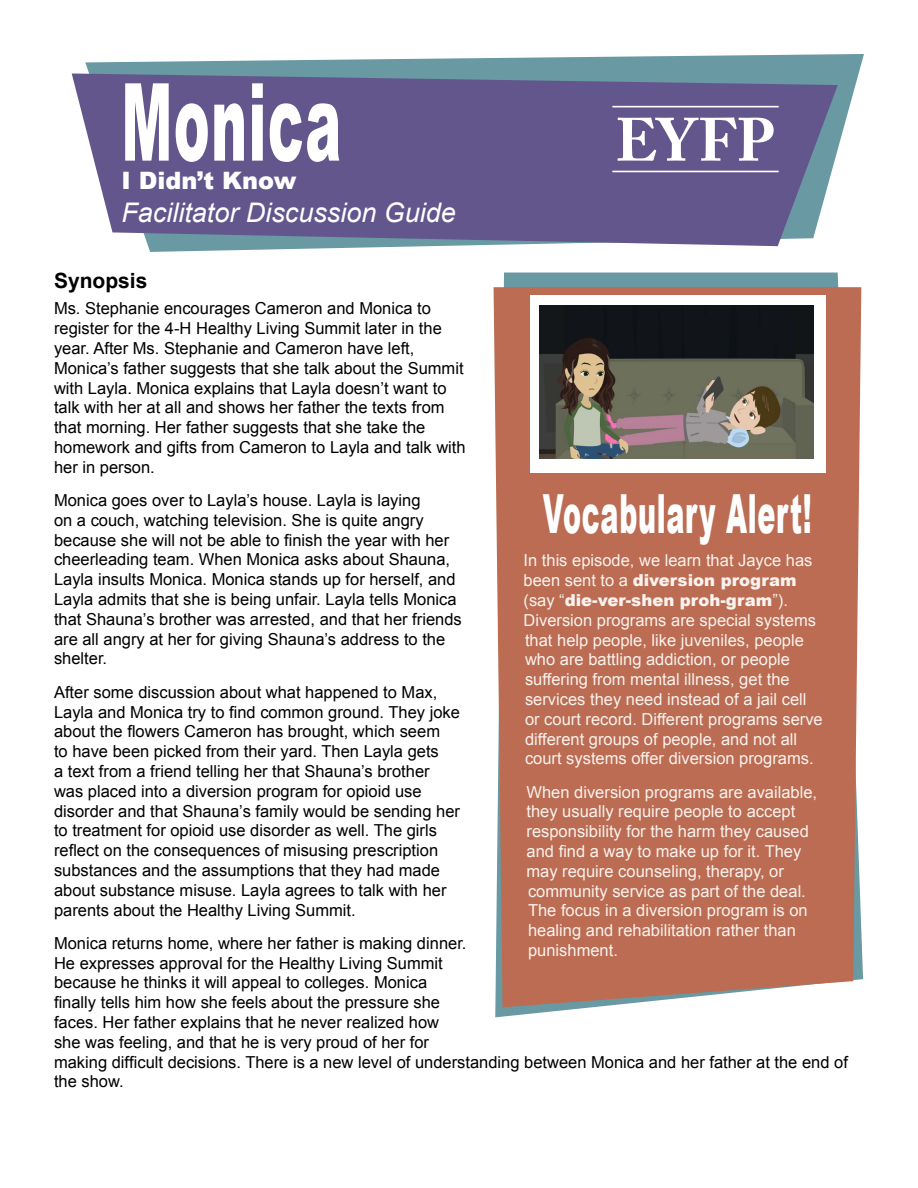
<style>
.page{position:relative;width:918px;height:1188px;background:#fff}
.page>*{position:absolute;margin:0;border:0;box-sizing:border-box;transform-origin:0 0}
.t1{font:900 108px "Arial";letter-spacing:.025em;color:#fff;scale:.5 1}
.t2{font:900 54px "Arial";letter-spacing:.025em;color:#fff;scale:.5 1}
.t3{font:italic 27px "Arial";color:#fff}
.t4{font:900 24px "Arial";color:#fff}
.Subheading{font:700 21px "Arial";color:#000}
.Opening_Text{font:16.5px/19.8px "Arial";color:#000}
.Opening_Text-2{font:16.5px/19.8px "Arial";color:#f9f2ee}
.s1{font-weight:900}
</style>
<div class="page">
<svg style="left:85px;top:54px;width:779px;height:198px;fill:#6999a2"></svg>
<svg style="left:72px;top:73px;width:766px;height:173px;background:#6a6494"></svg>
<svg style="left:618px;top:117px;width:156px;height:44px"></svg>
<hr style="left:612px;top:106px;width:167px;height:1px;background:#fff">
<hr style="left:612px;top:171px;width:167px;height:1px;background:#fff">
<svg style="left:495px;top:273px;width:368px;height:744px;fill:#6999a2"></svg>
<div style="left:494px;top:287px;width:367px;height:720px;background:#bb6c52"></div>
<div style="left:530px;top:295px;width:296px;height:177px;background:#fff"></div>
<img style="left:539px;top:306px;width:274px;height:152px">
<p class="t1" style="left:121px;top:44px;width:441px">Monica</p>
<p class="t4" style="left:121px;top:163px;width:177px">I Didn’t Know</p>
<p class="t3" style="left:121px;top:195px;width:336px">Facilitator Discussion Guide</p>
<p class="Subheading" style="left:54px;top:267px;width:95px">Synopsis</p>
<p class="Opening_Text" style="left:54px;top:299px;width:413px">Ms. Stephanie encourages Cameron and Monica to register for the 4-H Healthy Living Summit later in the year. After Ms. Stephanie and Cameron have left, Monica’s father suggests that she talk about the Summit with Layla. Monica explains that Layla doesn’t want to talk with her at all and shows her father the texts from that morning. Her father suggests that she take the homework and gifts from Cameron to Layla and talk with her in person.</p>
<p class="Opening_Text" style="left:54px;top:491px;width:409px">Monica goes over to Layla’s house. Layla is laying<br>on a couch, watching television. She is quite angry because she will not be able to finish the year with her cheerleading team. When Monica asks about Shauna, Layla insults Monica. Monica stands up for herself, and Layla admits that she is being unfair. Layla tells Monica that Shauna’s brother was arrested, and that her friends are all angry at her for giving Shauna’s address to the shelter.</p>
<p class="Opening_Text" style="left:54px;top:682px;width:408px">After some discussion about what happened to Max, Layla and Monica try to find common ground. They joke about the flowers Cameron has brought, which seem<br>to have been picked from their yard. Then Layla gets<br>a text from a friend telling her that Shauna’s brother was placed into a diversion program for opioid use disorder and that Shauna’s family would be sending her to treatment for opioid use disorder as well. The girls reflect on the consequences of misusing prescription substances and the assumptions that they had made about substance misuse. Layla agrees to talk with her parents about the Healthy Living Summit.</p>
<p class="Opening_Text" style="left:54px;top:933px;width:795px">Monica returns home, where her father is making dinner.<br>He expresses approval for the Healthy Living Summit<br>because he thinks it will appeal to colleges. Monica<br>finally tells him how she feels about the pressure she<br>faces. Her father explains that he never realized how<br>she was feeling, and that he is very proud of her for<br>making difficult decisions. There is a new level of understanding between Monica and her father at the end of the show.</p>
<p class="t2" style="left:543px;top:475px;width:540px">Vocabulary Alert!</p>
<p class="Opening_Text-2" style="left:524px;top:551px;width:301px">In this episode, we learn that Jayce has been sent to a <span class="s1">diversion program </span>(say “<span class="s1">die-ver-shen proh-gram</span>”).<br>Diversion programs are special systems that help people, like juveniles, people who are battling addiction, or people suffering from mental illness, get the services they need instead of a jail cell or court record. Different programs serve different groups of people, and not all court systems offer diversion programs.</p>
<p class="Opening_Text-2" style="left:527px;top:782px;width:292px">When diversion programs are available, they usually require people to accept responsibility for the harm they caused and find a way to make up for it. They may require counseling, therapy, or community service as part of the deal.<br>The focus in a diversion program is on healing and rehabilitation rather than punishment.</p>
</div>
